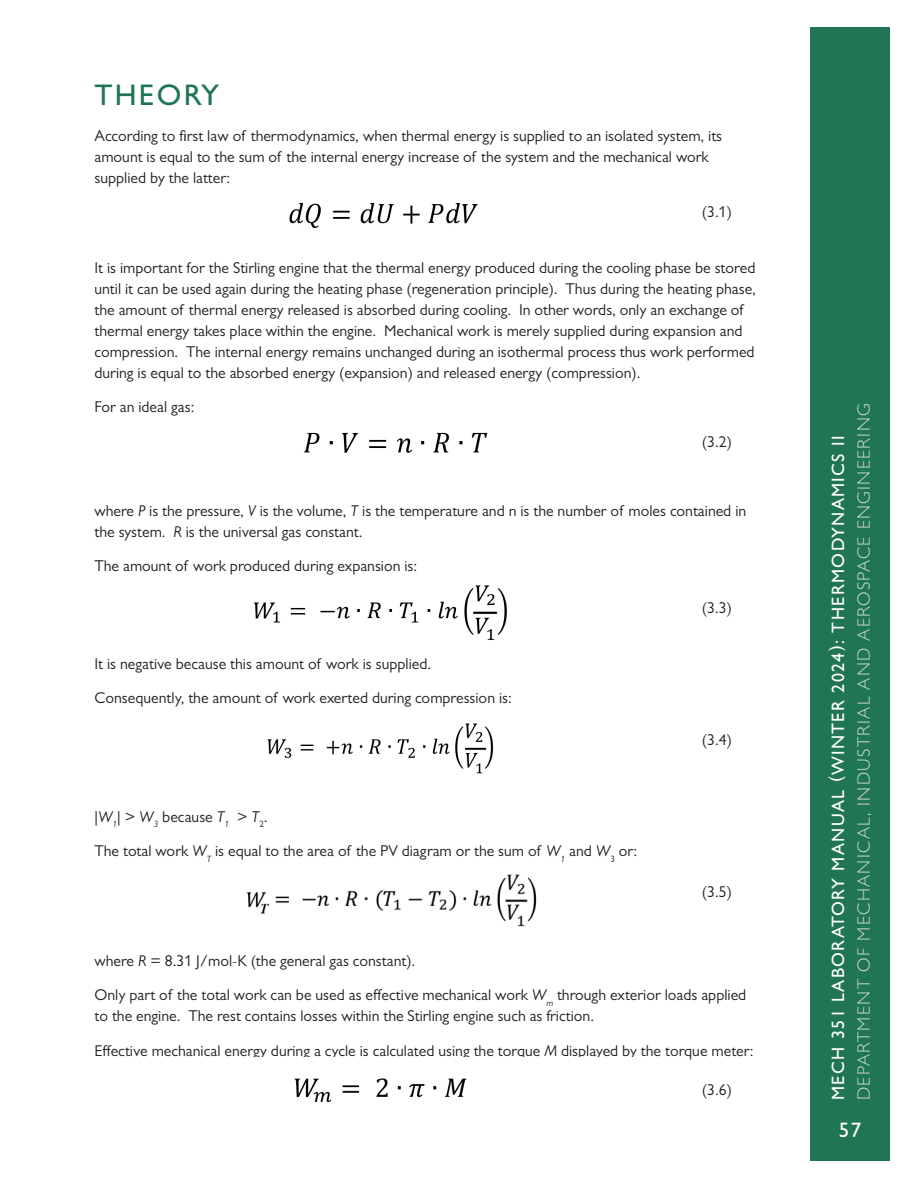
<style>
.page{position:relative;width:918px;height:1188px;background:#fff}
.page>*{position:absolute;margin:0;border:0;box-sizing:border-box;transform-origin:0 0}
.t1{font:500 30px "Gill Sans MT Pro";letter-spacing:.075em;color:#207552}
.t2{font:500 21px "Gill Sans MT Pro";color:#fff}
.t3{font:300 18px/25.5px "Gill Sans MT Pro";letter-spacing:.075em;color:#cbd8cf}
.t4{font:15.75px/21px "Gill Sans MT Pro";color:#231f20}
.s1{font-style:italic}
.s2{font-weight:500;color:#fff}
.s3{font-family:"Gill Sans";font-weight:400;color:#fff}
</style>
<div class="page">
<div style="left:810px;top:27px;width:80px;height:1134px;background:#207552"></div>
<img style="left:304px;top:432px;width:184px;height:21px">
<img style="left:289px;top:203px;width:189px;height:25px">
<img style="left:253px;top:585px;width:254px;height:55px">
<img style="left:267px;top:723px;width:227px;height:51px">
<img style="left:246px;top:874px;width:291px;height:53px">
<img style="left:294px;top:1078px;width:173px;height:25px">
<h1 class="t1" style="left:94px;top:77px;width:126px">THEORY</h1>
<p class="t4" style="left:94px;top:125px;width:629px">According to first law of thermodynamics, when thermal energy is supplied to an isolated system, its amount is equal to the sum of the internal energy increase of the system and the mechanical work supplied by the latter:</p>
<p class="t4" style="left:702px;top:201px;width:32px">(3.1)</p>
<p class="t4" style="left:94px;top:257px;width:663px">It is important for the Stirling engine that the thermal energy produced during the cooling phase be stored until it can be used again during the heating phase (regeneration principle). Thus during the heating phase, the amount of thermal energy released is absorbed during cooling. In other words, only an exchange of thermal energy takes place within the engine. Mechanical work is merely supplied during expansion and compression. The internal energy remains unchanged during an isothermal process thus work performed during is equal to the absorbed energy (expansion) and released energy (compression).</p>
<p class="t4" style="left:94px;top:396px;width:101px">For an ideal gas:</p>
<p class="t4" style="left:702px;top:431px;width:32px">(3.2)</p>
<p class="t4" style="left:94px;top:500px;width:653px">where <span class="s1">P</span> is the pressure, <span class="s1">V</span> is the volume, <span class="s1">T</span> is the temperature and n is the number of moles contained in the system. <span class="s1">R</span> is the universal gas constant.</p>
<p class="t4" style="left:94px;top:555px;width:324px">The amount of work produced during expansion is:</p>
<p class="t4" style="left:702px;top:597px;width:32px">(3.3)</p>
<p class="t4" style="left:94px;top:646px;width:419px;line-height:34.5px">It is negative because this amount of work is supplied.<br>Consequently, the amount of work exerted during compression is:</p>
<p class="t4" style="left:94px;top:799px;width:544px;line-height:34.5px">|<span class="s1">W</span><sub>1</sub>| &gt; <span class="s1">W</span><sub>3</sub> because <span class="s1">T</span><sub>1</sub> &gt; <span class="s1">T</span><sub>2</sub>.<br>The total work <span class="s1">W</span><sub>T</sub> is equal to the area of the PV diagram or the sum of <span class="s1">W</span><sub>1</sub> and <span class="s1">W</span><sub>3</sub> or:</p>
<p class="t4" style="left:702px;top:729px;width:32px">(3.4)</p>
<p class="t4" style="left:702px;top:881px;width:32px">(3.5)</p>
<p class="t4" style="left:95px;top:943px;width:653px;line-height:34.5px">where <span class="s1">R</span> = 8.31 J/mol-K (the general gas constant).<br>Only part of the total work can be used as effective mechanical work <span class="s1">W</span><sub>m</sub> through exterior loads applied</p>
<p class="t4" style="left:94px;top:999px;width:661px;line-height:34.5px">to the engine. The rest contains losses within the Stirling engine such as friction.<br>Effective mechanical energy during a cycle is calculated using the torque <span class="s1">M</span> displayed by the torque meter:</p>
<p class="t4" style="left:702px;top:1079px;width:32px">(3.6)</p>
<p class="t3" style="left:825px;top:1100px;width:698px;rotate:-90deg"><span class="s2">MECH 351 LABORATORY MANUAL </span><sup>(</sup><span class="s3">WINTER</span> <span class="s2">202</span><span class="s3">4</span><sup>)</sup><span class="s2">: THERMODYNAMICS II<br></span>DEPARTMENT OF MECHANICAL, INDUSTRIAL AND AEROSPACE ENGINEERING</p>
<h2 class="t2" style="left:839px;top:1118px;width:24px">57</h2>
</div>
